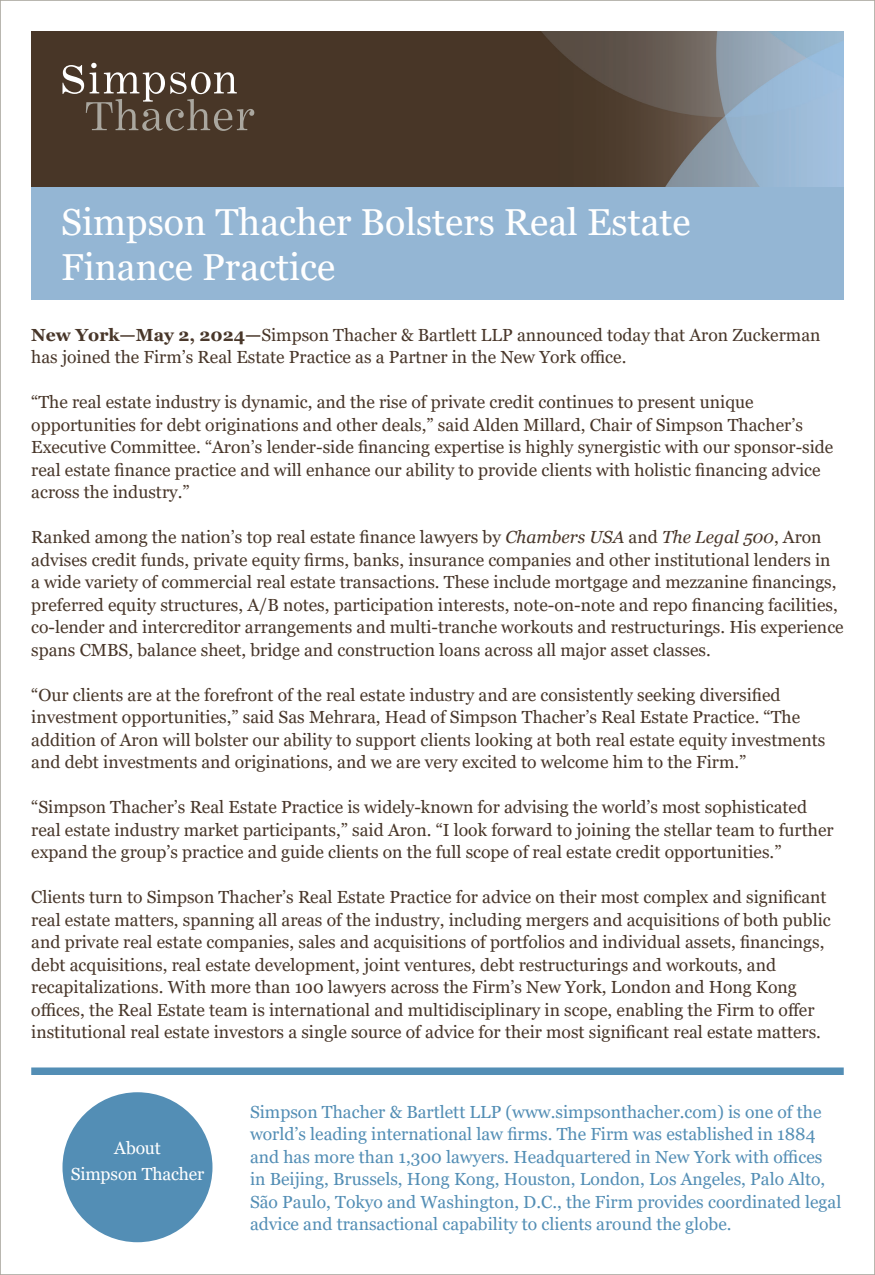
<style>
.page{position:relative;width:875px;height:1275px;background:#fff}
.page>*{position:absolute;margin:0;border:0;box-sizing:border-box;transform-origin:0 0}
.t1{font:37.5px/45px "Georgia";color:#fff}
.ST_Text_14_20{font:17.5px/22.5px "Georgia";color:#483629}
.ST_Text_11_14{font:17.5px/22.5px "Georgia";color:#538eb5}
.t2{font:17.5px "Georgia";letter-spacing:-.005em;color:#fff}
.s1{font-weight:700}
.s2{font-style:italic}
</style>
<div class="page">
<div style="left:31px;top:1067px;width:813px;height:8px;background:#538eb5"></div>
<div style="left:62px;top:1092px;width:150px;height:150px;background:#538eb5;border-radius:50%"></div>
<img style="left:31px;top:31px;width:813px;height:156px">
<svg style="left:63px;top:63px;width:191px;height:68px;background:#635447"></svg>
<div style="left:31px;top:187px;width:813px;height:112px;background:#94b6d4"></div>
<p class="t1" style="left:61px;top:200px;width:631px">Simpson Thacher Bolsters Real Estate<br>Finance Practice</p>
<p class="ST_Text_14_20" style="left:31px;top:324px;width:791px"><span class="s1">New York—May 2, 2024—</span>Simpson Thacher &amp; Bartlett LLP announced today that Aron Zuckerman has joined the Firm’s Real Estate Practice as a Partner in the New York office.</p>
<p class="ST_Text_14_20" style="left:31px;top:391px;width:804px">“The real estate industry is dynamic, and the rise of private credit continues to present unique opportunities for debt originations and other deals,” said Alden Millard, Chair of Simpson Thacher’s Executive Committee. “Aron’s lender-side financing expertise is highly synergistic with our sponsor-side real estate finance practice and will enhance our ability to provide clients with holistic financing advice across the industry.”</p>
<p class="ST_Text_14_20" style="left:31px;top:526px;width:814px">Ranked among the nation’s top real estate finance lawyers by <span class="s2">Chambers USA</span> and <span class="s2">The Legal 500</span>, Aron advises credit funds, private equity firms, banks, insurance companies and other institutional lenders in a wide variety of commercial real estate transactions. These include mortgage and mezzanine financings, preferred equity structures, A/B notes, participation interests, note-on-note and repo financing facilities, co-lender and intercreditor arrangements and multi-tranche workouts and restructurings. His experience spans CMBS, balance sheet, bridge and construction loans across all major asset classes.</p>
<p class="ST_Text_14_20" style="left:31px;top:684px;width:796px">“Our clients are at the forefront of the real estate industry and are consistently seeking diversified investment opportunities,” said Sas Mehrara, Head of Simpson Thacher’s Real Estate Practice. “The addition of Aron will bolster our ability to support clients looking at both real estate equity investments and debt investments and originations, and we are very excited to welcome him to the Firm.”</p>
<p class="ST_Text_14_20" style="left:31px;top:796px;width:804px">“Simpson Thacher’s Real Estate Practice is widely-known for advising the world’s most sophisticated real estate industry market participants,” said Aron. “I look forward to joining the stellar team to further expand the group’s practice and guide clients on the full scope of real estate credit opportunities.”</p>
<p class="ST_Text_14_20" style="left:31px;top:886px;width:801px">Clients turn to Simpson Thacher’s Real Estate Practice for advice on their most complex and significant real estate matters, spanning all areas of the industry, including mergers and acquisitions of both public and private real estate companies, sales and acquisitions of portfolios and individual assets, financings, debt acquisitions, real estate development, joint ventures, debt restructurings and workouts, and recapitalizations. With more than 100 lawyers across the Firm’s New York, London and Hong Kong offices, the Real Estate team is international and multidisciplinary in scope, enabling the Firm to offer institutional real estate investors a single source of advice for their most significant real estate matters.</p>
<p class="t2" style="left:114px;top:1137px;width:48px">About</p>
<p class="t2" style="left:71px;top:1163px;width:135px">Simpson Thacher</p>
<p class="ST_Text_11_14" style="left:250px;top:1101px;width:593px">Simpson Thacher &amp; Bartlett LLP (www.simpsonthacher.com) is one of the world’s leading international law firms. The Firm was established in 1884 and has more than 1,300 lawyers. Headquartered in New York with offices in Beijing, Brussels, Hong Kong, Houston, London, Los Angeles, Palo Alto, São Paulo, Tokyo and Washington, D.C., the Firm provides coordinated legal advice and transactional capability to clients around the globe.</p>
</div>
